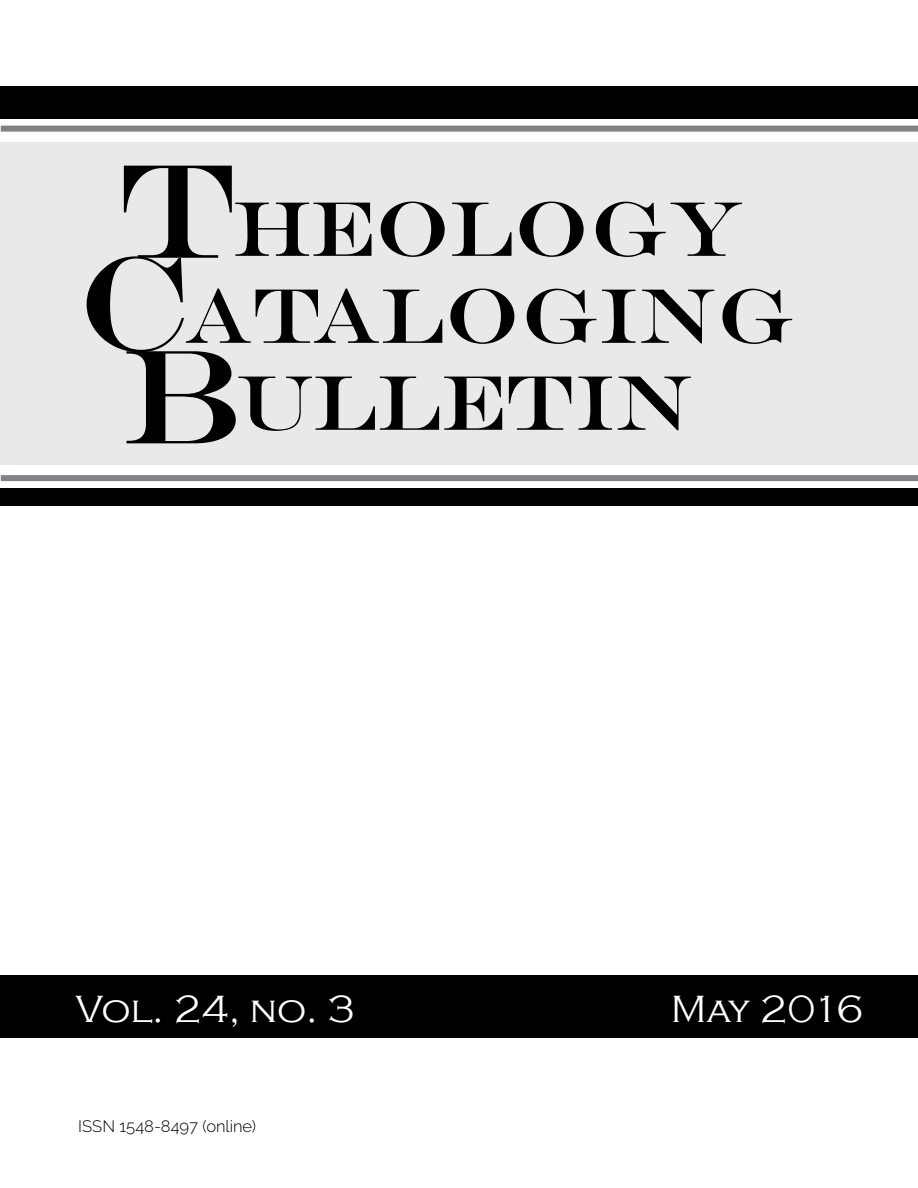
<style>
.page{position:relative;width:918px;height:1188px;background:#fff}
.page>*{position:absolute;margin:0;border:0;box-sizing:border-box;transform-origin:0 0}
.t1{font:135px "Engravers";color:#000}
.t2{font:78px "Engravers";color:#000}
.t3{font:300 39px "Copperplate Gothic";letter-spacing:-.01em;color:#fff}
.t4{font:300 16.5px "Raleway";color:#000}
</style>
<div class="page">
<div style="left:0;top:976px;width:918px;height:62px;background:#000"></div>
<div style="left:0;top:142px;width:918px;height:323px;background:#e9e9ea"></div>
<div style="left:1px;top:126px;width:917px;height:6px;background:#808285"></div>
<div style="left:1px;top:475px;width:917px;height:6px;background:#808285"></div>
<div style="left:1px;top:87px;width:917px;height:32px;background:#000"></div>
<div style="left:1px;top:488px;width:917px;height:17px;background:#000"></div>
<h1 class="t1" style="left:119px;top:131px;width:120px">T</h1>
<h1 class="t1" style="left:77px;top:224px;width:117px">C</h1>
<h1 class="t1" style="left:122px;top:317px;width:120px">B</h1>
<p class="t2" style="left:233px;top:183px;width:513px">HEOLOGY</p>
<p class="t2" style="left:184px;top:270px;width:611px">ATALOGING</p>
<p class="t2" style="left:235px;top:357px;width:458px">ULLETIN</p>
<p class="t3" style="left:76px;top:988px;width:281px">Vol. 24, no. 3</p>
<p class="t3" style="left:671px;top:988px;width:195px">May 2016</p>
<p class="t4" style="left:78px;top:1117px;width:179px">ISSN 1548-8497 (online)</p>
</div>
